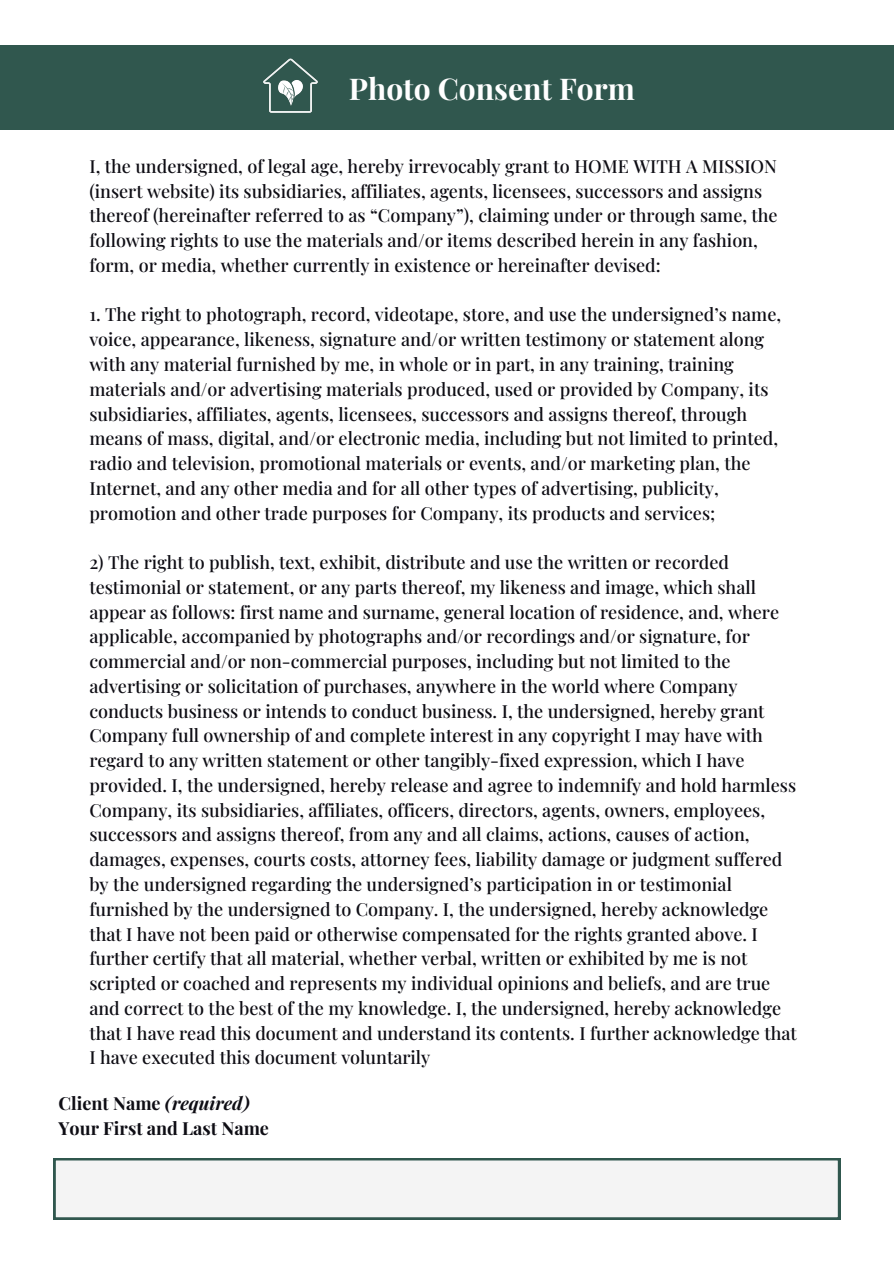
<style>
.page{position:relative;width:894px;height:1264px;background:#fff}
.page>*{position:absolute;margin:0;border:0;box-sizing:border-box;transform-origin:0 0}
.t1{font:700 30px "Playfair Display";color:#fff}
.t2{font:500 18px/24.8px "Playfair Display";color:#0e0d14}
.t3{font:700 18px/24.8px "Playfair Display";color:#0e0d14}
.s1{font-style:italic}
</style>
<div class="page">
<div style="left:0;top:45px;width:893px;height:85px;background:#30574e"></div>
<img style="left:263px;top:58px;width:55px;height:55px">
<svg style="left:54px;top:1158px;width:785px;height:60px"></svg>
<h1 class="t1" style="left:349px;top:67px;width:287px">Photo Consent Form</h1>
<p class="t2" style="left:89px;top:153px;width:689px">I, the undersigned, of legal age, hereby irrevocably grant to HOME WITH A MISSION (insert website) its subsidiaries, affiliates, agents, licensees, successors and assigns thereof (hereinafter referred to as “Company”), claiming under or through same, the following rights to use the materials and/or items described herein in any fashion, form, or media, whether currently in existence or hereinafter devised:</p>
<p class="t2" style="left:89px;top:301px;width:693px">1. The right to photograph, record, videotape, store, and use the undersigned’s name, voice, appearance, likeness, signature and/or written testimony or statement along with any material furnished by me, in whole or in part, in any training, training materials and/or advertising materials produced, used or provided by Company, its subsidiaries, affiliates, agents, licensees, successors and assigns thereof, through means of mass, digital, and/or electronic media, including but not limited to printed, radio and television, promotional materials or events, and/or marketing plan, the Internet, and any other media and for all other types of advertising, publicity, promotion and other trade purposes for Company, its products and services;</p>
<p class="t2" style="left:89px;top:549px;width:708px">2) The right to publish, text, exhibit, distribute and use the written or recorded testimonial or statement, or any parts thereof, my likeness and image, which shall appear as follows: first name and surname, general location of residence, and, where applicable, accompanied by photographs and/or recordings and/or signature, for commercial and/or non-commercial purposes, including but not limited to the advertising or solicitation of purchases, anywhere in the world where Company conducts business or intends to conduct business. I, the undersigned, hereby grant Company full ownership of and complete interest in any copyright I may have with regard to any written statement or other tangibly-fixed expression, which I have provided. I, the undersigned, hereby release and agree to indemnify and hold harmless Company, its subsidiaries, affiliates, officers, directors, agents, owners, employees, successors and assigns thereof, from any and all claims, actions, causes of action, damages, expenses, courts costs, attorney fees, liability damage or judgment suffered by the undersigned regarding the undersigned’s participation in or testimonial furnished by the undersigned to Company. I, the undersigned, hereby acknowledge that I have not been paid or otherwise compensated for the rights granted above. I further certify that all material, whether verbal, written or exhibited by me is not scripted or coached and represents my individual opinions and beliefs, and are true and correct to the best of the my knowledge. I, the undersigned, hereby acknowledge that I have read this document and understand its contents. I further acknowledge that I have executed this document voluntarily</p>
<p class="t3" style="left:58px;top:1090px;width:212px">Client Name <span class="s1">(required)<br></span>Your First and Last Name</p>
</div>
